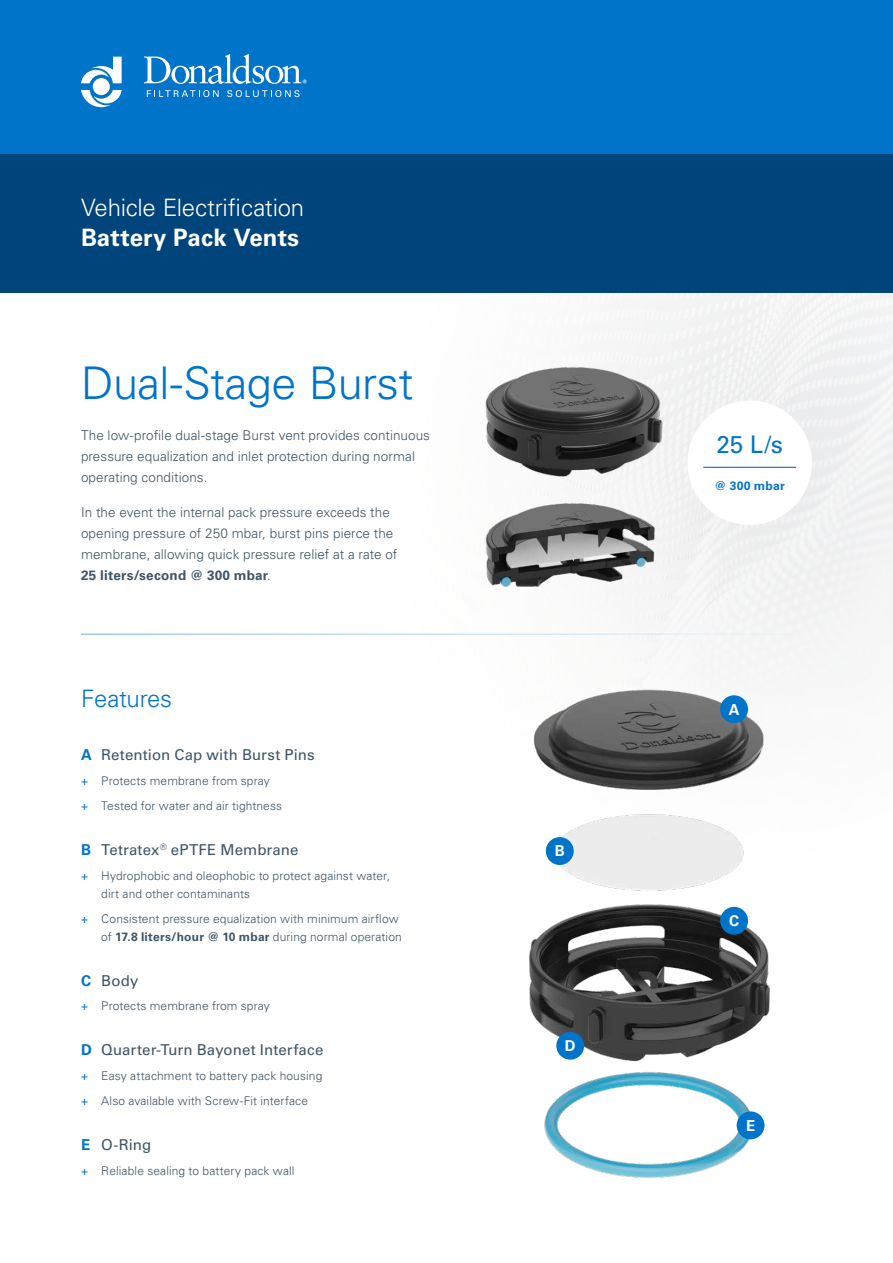
<style>
.page{position:relative;width:893px;height:1263px;background:#fff}
.page>*{position:absolute;margin:0;border:0;box-sizing:border-box;transform-origin:0 0}
.t1{font:300 45px "Univers LT Std";letter-spacing:-.015em;color:#0074c9}
.t2{font:24.3px "Univers LT Std";color:#0074c9}
.t3{font:300 24px "Univers LT Std";letter-spacing:-.01em;color:#fff}
.t4{font:700 24px "Univers LT Std";letter-spacing:.005em;color:#fff}
.t5{font:300 24px "Univers LT Std";letter-spacing:-.01em;color:#0074c9}
.t6{font:15px "Univers LT Std";letter-spacing:.01em;color:#3e5465}
.t7{font:700 15px "Univers LT Std";color:#fff}
.t8{font:300 13.5px/21px "Univers LT Std";letter-spacing:.005em;color:#3e5465}
.t9{font:700 12.15px "Univers LT Std";letter-spacing:.015em;color:#0074c9}
.t10{font:300 12px/24.8px "Univers LT Std";letter-spacing:.01em;color:#3e5465}
.s1{font-weight:700}
.s2{font-weight:700;color:#0074c9}
.s3{font-weight:400;color:#0074c9}
</style>
<div class="page">
<img style="left:384px;top:292px;width:509px;height:367px">
<img style="left:484px;top:594px;width:325px;height:584px">
<div style="left:0;top:0;width:893px;height:292px;background:#00447c"></div>
<div style="left:0;top:0;width:893px;height:154px;background:#0074c9"></div>
<svg style="left:147px;top:90px;width:72px;height:7px"></svg>
<svg style="left:227px;top:90px;width:73px;height:7px"></svg>
<svg style="left:81px;top:57px;width:41px;height:50px"></svg>
<svg style="left:144px;top:54px;width:163px;height:30px"></svg>
<hr style="left:81px;top:634px;width:731px;height:1px;background:#80bae4">
<div style="left:687px;top:400px;width:125px;height:125px;background:#fff;border-radius:50%"></div>
<hr style="left:703px;top:467px;width:93px;height:1px;background:#0074c9">
<div style="left:546px;top:837px;width:28px;height:28px;background:#0074c9;border-radius:50%"></div>
<div style="left:720px;top:907px;width:28px;height:28px;background:#0074c9;border-radius:50%"></div>
<div style="left:737px;top:1111px;width:27px;height:28px;background:#0074c9;border-radius:50%"></div>
<div style="left:720px;top:695px;width:28px;height:28px;background:#0074c9;border-radius:50%"></div>
<div style="left:556px;top:1032px;width:28px;height:28px;background:#0074c9;border-radius:50%"></div>
<img style="left:452px;top:336px;width:242px;height:181px">
<img style="left:471px;top:472px;width:199px;height:135px">
<h3 class="t3" style="left:81px;top:193px;width:225px">Vehicle Electrification</h3>
<h3 class="t4" style="left:81px;top:223px;width:220px">Battery Pack Vents</h3>
<h1 class="t1" style="left:81px;top:356px;width:334px">Dual-Stage Burst</h1>
<p class="t8" style="left:81px;top:425px;width:351px">The low-profile dual-stage Burst vent provides continuous pressure equalization and inlet protection during normal operating conditions.</p>
<p class="t8" style="left:81px;top:502px;width:318px">In the event the internal pack pressure exceeds the opening pressure of 250 mbar, burst pins pierce the membrane, allowing quick pressure relief at a rate of <span class="s1">25 liters/second @ 300 mbar</span>.</p>
<h3 class="t5" style="left:81px;top:684px;width:93px">Features</h3>
<p class="t6" style="left:81px;top:746px;width:235px"><span class="s2">A</span> Retention Cap with Burst Pins</p>
<p class="t10" style="left:81px;top:769px;width:203px"><span class="s3">+</span> Protects membrane from spray<br><span class="s3">+</span> Tested for water and air tightness</p>
<p class="t6" style="left:81px;top:841px;width:219px"><span class="s2">B</span> Tetratex<sup>®</sup> ePTFE Membrane</p>
<p class="t10" style="left:101px;top:866px;width:290px;line-height:18px;text-indent:-20px"><span class="s3">+</span> Hydrophobic and oleophobic to protect against water, dirt and other contaminants</p>
<p class="t10" style="left:81px;top:909px;width:322px;line-height:18px;text-align:right"><span class="s3">+</span> Consistent pressure equalization with minimum airflow of <span class="s1">17.8 liters/hour @ 10 mbar</span> during normal operation</p>
<p class="t6" style="left:81px;top:971px;width:59px"><span class="s2">C</span> Body</p>
<p class="t10" style="left:81px;top:994px;width:190px"><span class="s3">+</span> Protects membrane from spray</p>
<p class="t6" style="left:81px;top:1041px;width:244px"><span class="s2">D</span> Quarter-Turn Bayonet Interface</p>
<p class="t10" style="left:81px;top:1063px;width:243px"><span class="s3">+</span> Easy attachment to battery pack housing <span class="s3">+</span> Also available with Screw-Fit interface</p>
<p class="t6" style="left:81px;top:1135px;width:72px"><span class="s2">E</span> O-Ring</p>
<p class="t10" style="left:81px;top:1158px;width:215px"><span class="s3">+</span> Reliable sealing to battery pack wall</p>
<p class="t7" style="left:555px;top:842px;width:12px">B</p>
<p class="t7" style="left:565px;top:1037px;width:12px">D</p>
<h2 class="t2" style="left:716px;top:430px;width:68px">25 L/s</h2>
<p class="t9" style="left:715px;top:478px;width:72px">@ 300 mbar</p>
<p class="t7" style="left:729px;top:701px;width:12px">A</p>
<p class="t7" style="left:729px;top:912px;width:12px">C</p>
<p class="t7" style="left:746px;top:1117px;width:11px">E</p>
</div>
